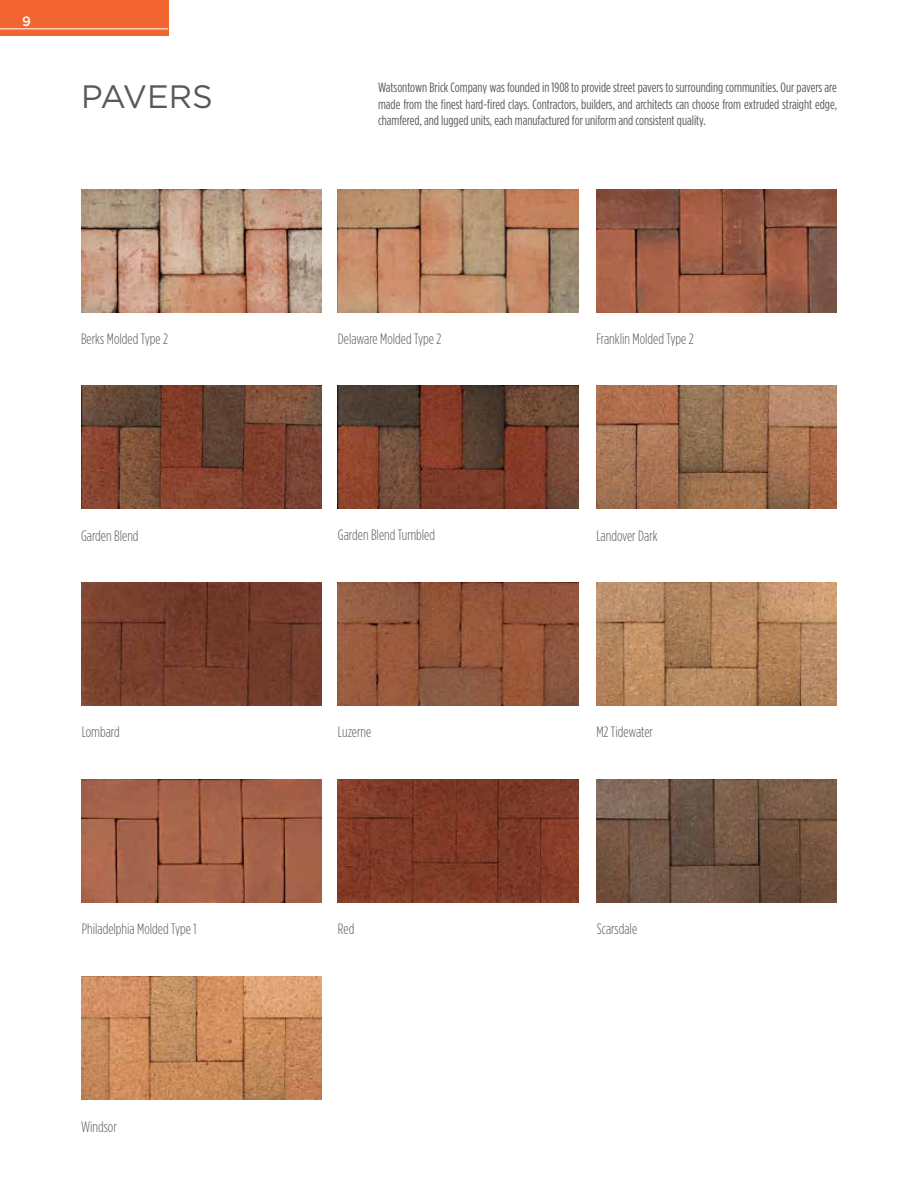
<style>
.page{position:relative;width:918px;height:1188px;background:#fff}
.page>*{position:absolute;margin:0;border:0;box-sizing:border-box;transform-origin:0 0}
.t1{font:32.4px "Gotham HTF";color:#58595b}
.t2{font:300 condensed 15px "Gotham HTF";color:#58595b}
.t3{font:condensed 13.5px/16.2px "Gotham HTF";color:#58595b;text-align:justify}
.t4{font:500 13.5px "Gotham HTF";color:#fff}
</style>
<div class="page">
<img style="left:81px;top:189px;width:241px;height:123px">
<img style="left:596px;top:189px;width:241px;height:123px">
<img style="left:81px;top:386px;width:241px;height:122px">
<img style="left:596px;top:386px;width:241px;height:123px">
<img style="left:338px;top:583px;width:240px;height:123px">
<img style="left:596px;top:583px;width:241px;height:123px">
<img style="left:338px;top:779px;width:240px;height:124px">
<img style="left:597px;top:780px;width:240px;height:123px">
<img style="left:338px;top:189px;width:240px;height:123px">
<img style="left:338px;top:386px;width:240px;height:123px">
<img style="left:82px;top:583px;width:240px;height:123px">
<img style="left:81px;top:779px;width:241px;height:124px">
<img style="left:81px;top:976px;width:241px;height:124px">
<div style="left:0;top:0;width:168px;height:35px;background:#f26531"></div>
<hr style="left:0;top:29px;width:168px;height:1px;background:#fff">
<p class="t4" style="left:22px;top:14px;width:10px">9</p>
<p class="t1" style="left:81px;top:79px;width:133px">PAVERS</p>
<p class="t3" style="left:378px;top:79px;width:460px">Watsontown Brick Company was founded in 1908 to provide street pavers to surrounding communities. Our pavers are made from the finest hard-fired clays. Contractors, builders, and architects can choose from extruded straight edge, chamfered, and lugged units, each manufactured for uniform and consistent quality.</p>
<p class="t2" style="left:81px;top:331px;width:89px">Berks Molded Type 2</p>
<p class="t2" style="left:596px;top:331px;width:99px">Franklin Molded Type 2</p>
<p class="t2" style="left:338px;top:331px;width:105px">Delaware Molded Type 2</p>
<p class="t2" style="left:338px;top:527px;width:99px">Garden Blend Tumbled</p>
<p class="t2" style="left:81px;top:527px;width:59px">Garden Blend</p>
<p class="t2" style="left:596px;top:527px;width:63px">Landover Dark</p>
<p class="t2" style="left:82px;top:724px;width:40px">Lombard</p>
<p class="t2" style="left:82px;top:921px;width:116px">Philadelphia Molded Type 1</p>
<p class="t2" style="left:81px;top:1119px;width:37px">Windsor</p>
<p class="t2" style="left:338px;top:724px;width:35px">Luzerne</p>
<p class="t2" style="left:338px;top:921px;width:18px">Red</p>
<p class="t2" style="left:596px;top:724px;width:58px">M2 Tidewater</p>
<p class="t2" style="left:597px;top:921px;width:42px">Scarsdale</p>
</div>
